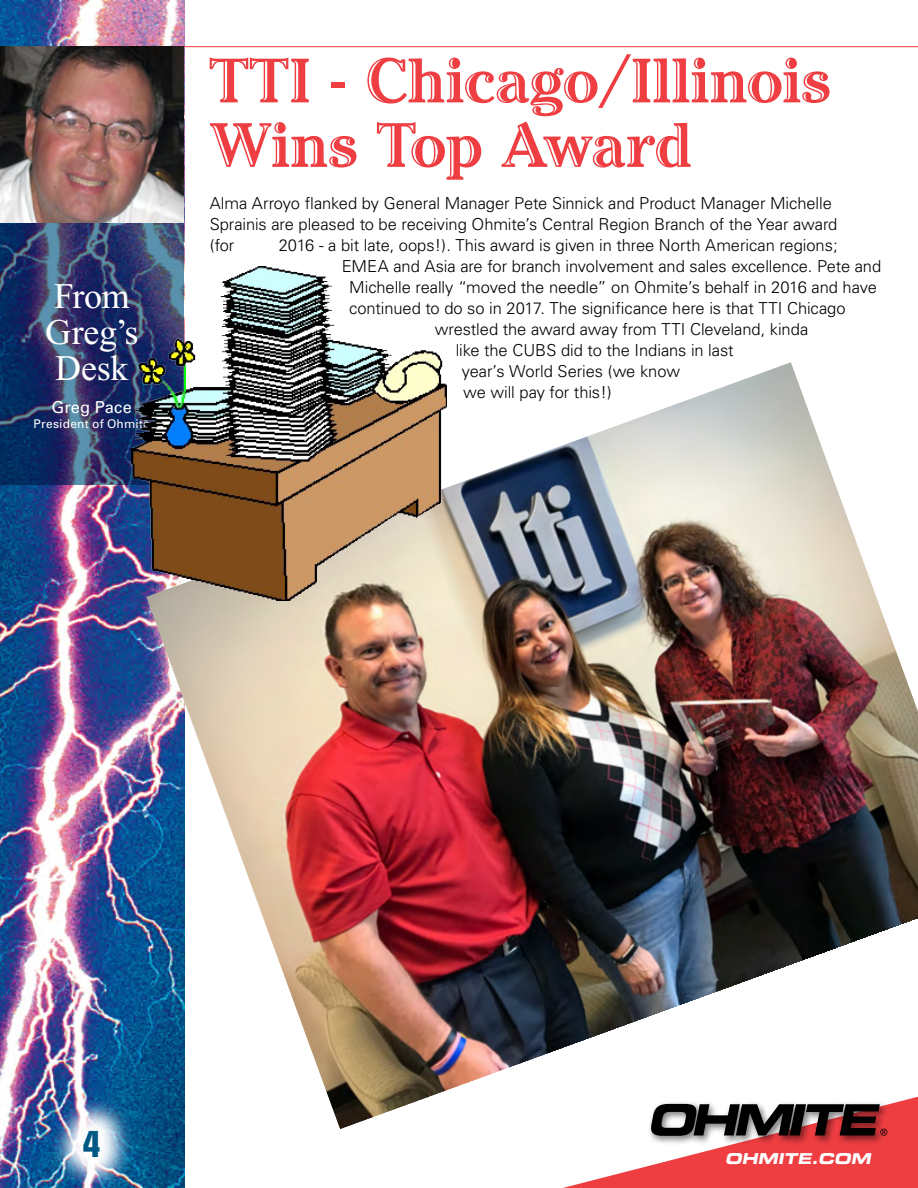
<style>
.page{position:relative;width:918px;height:1188px;background:#fff}
.page>*{position:absolute;margin:0;border:0;box-sizing:border-box;transform-origin:0 0}
.t1{font:700 64.5px/64.5px "Cheltenham Handtooled";letter-spacing:-.01em;color:#ef3e42}
.t2{font:36px/36px "Times New Roman";letter-spacing:-.01em;color:#fff}
.t3{font:700 condensed 36px "Eurostile";color:#005884}
.t4{font:300 16.5px/21px "Univers";letter-spacing:-.005em;color:#000}
.t5{font:16.5px "Univers";letter-spacing:.01em;color:#fff}
.t6{font:italic 15px "Eurostile Bold Extended Two";color:#fff}
.t7{font:12px "Univers";letter-spacing:.02em;color:#fff}
</style>
<div class="page">
<img style="left:1px;top:0;width:183px;height:1188px">
<img style="left:49px;top:1096px;width:86px;height:92px">
<hr style="left:184px;top:46px;width:734px;height:1px;background:#ef3e42">
<svg style="left:563px;top:1129px;width:355px;height:59px"></svg>
<img style="left:146px;top:362px;width:772px;height:767px">
<svg style="left:0;top:223px;width:183px;height:262px;background:#283b6d"></svg>
<img style="left:0;top:47px;width:183px;height:176px">
<img style="left:131px;top:267px;width:316px;height:333px">
<h2 class="t2" style="left:45px;top:278px;width:95px">From<br>Greg’s<br>Desk</h2>
<p class="t5" style="left:52px;top:397px;width:82px">Greg Pace</p>
<p class="t7" style="left:34px;top:417px;width:118px">President of Ohmite</p>
<h1 class="t1" style="left:210px;top:48px;width:623px">TTI - Chicago/Illinois<br>Wins Top Award</h1>
<p class="t4" style="left:210px;top:193px;width:629px">Alma Arroyo flanked by General Manager Pete Sinnick and Product Manager Michelle<br>Sprainis are pleased to be receiving Ohmite’s Central Region Branch of the Year award (for</p>
<p class="t4" style="left:279px;top:235px;width:561px">2016 - a bit late, oops!). This award is given in three North American regions;</p>
<p class="t4" style="left:342px;top:256px;width:541px">EMEA and Asia are for branch involvement and sales excellence. Pete and</p>
<p class="t4" style="left:349px;top:277px;width:529px">Michelle really “moved the needle” on Ohmite’s behalf in 2016 and have</p>
<p class="t4" style="left:349px;top:298px;width:498px">continued to do so in 2017. The significance here is that TTI Chicago</p>
<p class="t4" style="left:435px;top:319px;width:375px">wrestled the award away from TTI Cleveland, kinda</p>
<p class="t4" style="left:456px;top:340px;width:280px">like the CUBS did to the Indians in last</p>
<p class="t4" style="left:462px;top:361px;width:220px">year’s World Series (we know</p>
<p class="t4" style="left:463px;top:382px;width:150px">we will pay for this!)</p>
<h2 class="t3" style="left:83px;top:1122px;width:19px">4</h2>
<p class="t6" style="left:725px;top:1148px;width:151px">OHMITE.COM</p>
</div>
